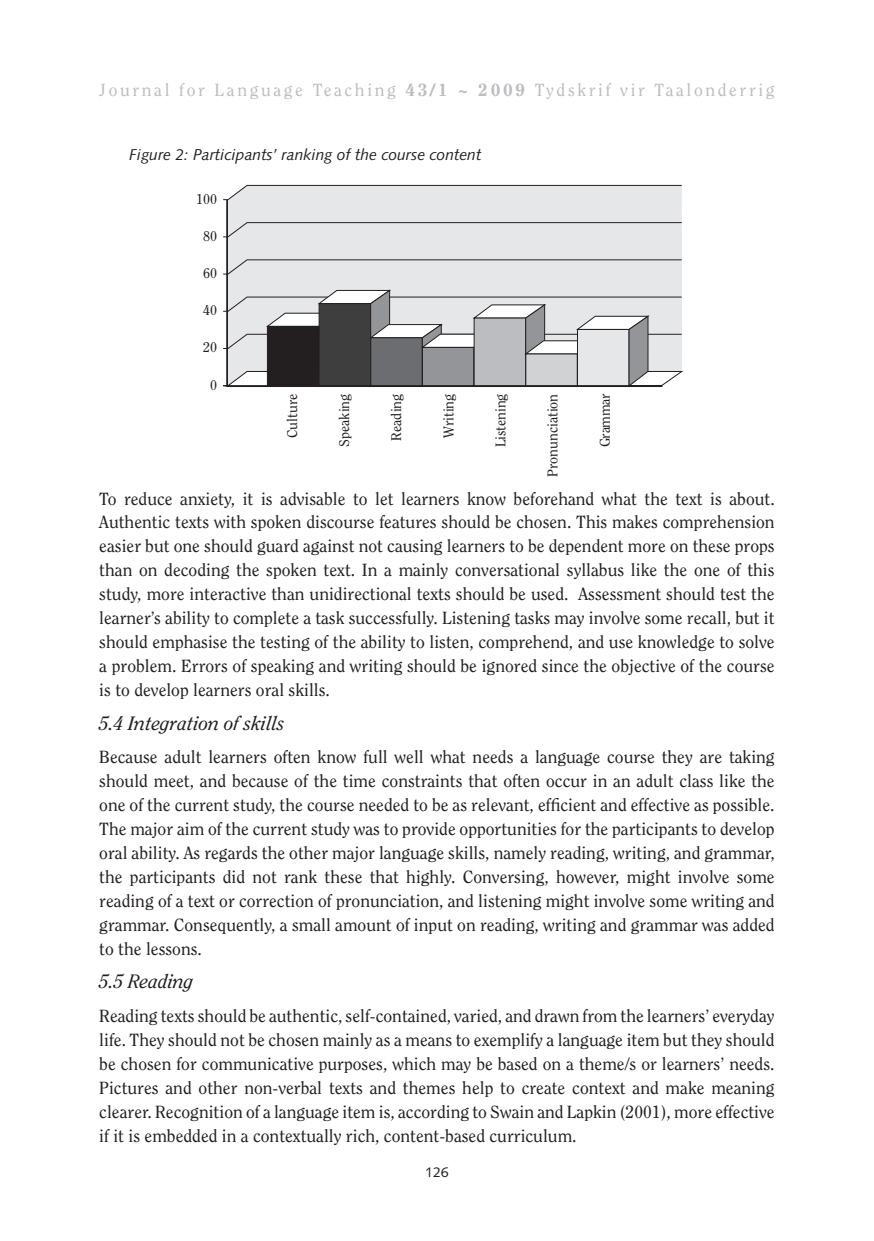
<style>
.page{position:relative;width:874px;height:1241px;background:#fff}
.page>*{position:absolute;margin:0;border:0;box-sizing:border-box;transform-origin:0 0}
.t1{font:italic 19.25px "Clearface";color:#231f20}
.t2{font:17.5px/23.8px "Clearface";color:#231f20;text-align:justify}
.t3{font:17.5px "Clearface";letter-spacing:.15em;color:#bcbdc0}
.t4{font:italic 15.75px "Syntax";color:#231f20}
.t5{font:14px "Clearface";color:#231f20}
.t6{font:14px "Clearface";letter-spacing:-.03em;color:#231f20}
.t7{font:14px "Syntax";color:#231f20}
.s1{font-weight:800}
</style>
<div class="page">
<svg style="left:223px;top:184px;width:459px;height:16px;background:#dadbdc"></svg>
<svg style="left:223px;top:222px;width:459px;height:16px"></svg>
<svg style="left:223px;top:259px;width:459px;height:16px"></svg>
<svg style="left:223px;top:289px;width:460px;height:98px"></svg>
<svg style="left:225px;top:198px;width:439px;height:189px;background:#c4c4c6"></svg>
<p class="t3" style="left:99px;top:80px;width:676px">Journal for Language Teaching <span class="s1">43/1 ~ 2009</span> Tydskrif vir Taalonderrig</p>
<p class="t4" style="left:129px;top:145px;width:353px">Figure 2: Participants’ ranking of the course content</p>
<p class="t5" style="left:196px;top:190px;width:22px">100</p>
<p class="t5" style="left:203px;top:227px;width:15px">80</p>
<p class="t5" style="left:203px;top:265px;width:15px">60</p>
<p class="t5" style="left:203px;top:302px;width:15px">40</p>
<p class="t5" style="left:203px;top:339px;width:15px">20</p>
<p class="t5" style="left:210px;top:376px;width:8px">0</p>
<p class="t5" style="left:284px;top:438px;width:46px;rotate:-90deg">Culture</p>
<p class="t5" style="left:336px;top:446px;width:54px;rotate:-90deg">Speaking</p>
<p class="t5" style="left:388px;top:440px;width:48px;rotate:-90deg">Reading</p>
<p class="t5" style="left:440px;top:438px;width:46px;rotate:-90deg">Writing</p>
<p class="t5" style="left:492px;top:447px;width:55px;rotate:-90deg">Listening</p>
<p class="t5" style="left:544px;top:477px;width:85px;rotate:-90deg">Pronunciation</p>
<p class="t6" style="left:596px;top:447px;width:55px;rotate:-90deg">Grammar</p>
<p class="t2" style="left:99px;top:486px;width:676px">To reduce anxiety, it is advisable to let learners know beforehand what the text is about.<br>Authentic texts with spoken discourse features should be chosen. This makes comprehension easier but one should guard against not causing learners to be dependent more on these props than on decoding the spoken text. In a mainly conversational syllabus like the one of this study, more interactive than unidirectional texts should be used. Assessment should test the learner’s ability to complete a task successfully. Listening tasks may involve some recall, but it should emphasise the testing of the ability to listen, comprehend, and use knowledge to solve a problem. Errors of speaking and writing should be ignored since the objective of the course is to develop learners oral skills.</p>
<p class="t1" style="left:99px;top:711px;width:187px">5.4 Integration of skills</p>
<p class="t2" style="left:99px;top:745px;width:676px">Because adult learners often know full well what needs a language course they are taking should meet, and because of the time constraints that often occur in an adult class like the one of the current study, the course needed to be as relevant, efficient and effective as possible.<br>The major aim of the current study was to provide opportunities for the participants to develop oral ability. As regards the other major language skills, namely reading, writing, and grammar, the participants did not rank these that highly. Conversing, however, might involve some reading of a text or correction of pronunciation, and listening might involve some writing and grammar. Consequently, a small amount of input on reading, writing and grammar was added to the lessons.</p>
<p class="t1" style="left:99px;top:970px;width:96px">5.5 Reading</p>
<p class="t2" style="left:99px;top:1004px;width:676px">Reading texts should be authentic, self-contained, varied, and drawn from the learners’ everyday life. They should not be chosen mainly as a means to exemplify a language item but they should be chosen for communicative purposes, which may be based on a theme/s or learners’ needs.<br>Pictures and other non-verbal texts and themes help to create context and make meaning clearer. Recognition of a language item is, according to Swain and Lapkin (2001), more effective if it is embedded in a contextually rich, content-based curriculum.</p>
<p class="t7" style="left:425px;top:1163px;width:25px">126</p>
</div>
